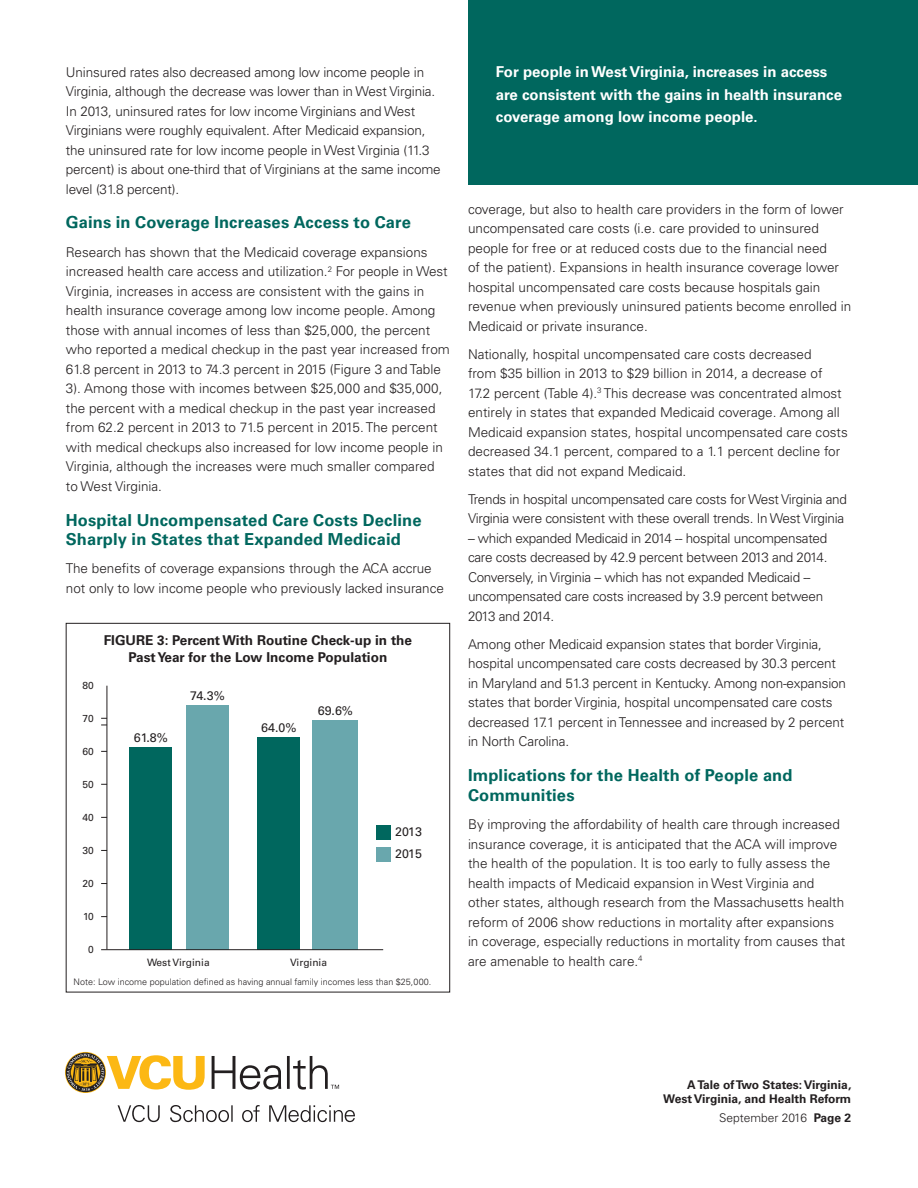
<style>
.page{position:relative;width:918px;height:1188px;background:#fff}
.page>*{position:absolute;margin:0;border:0;box-sizing:border-box;transform-origin:0 0}
.t1{font:700 16.5px/19.5px "Univers";letter-spacing:.01em;color:#00675e}
.t2{font:700 15px/22.5px "Univers";color:#fff}
.t3{font:300 13.5px/19.5px "Univers";color:#231f20}
.t4{font:300 13.5px/19.5px "Univers";letter-spacing:-.02em;color:#231f20}
.t5{font:700 13.5px/16.4px "Univers";color:#231f20;text-align:center}
.t6{font:12.45px "Univers";letter-spacing:-.005em;color:#231f20}
.t7{font:700 12px/14.4px "Univers";color:#231f20;text-align:right}
.t8{font:300 12px "Univers";color:#231f20}
.t9{font:10.2px "Univers";color:#231f20}
.t10{font:300 9px "Univers";color:#231f20}
.s1{font-weight:700}
</style>
<div class="page">
<svg style="left:65px;top:1052px;width:290px;height:70px"></svg>
<div style="left:468px;top:0;width:450px;height:185px;background:#00675e"></div>
<div style="left:66px;top:623px;width:384px;height:369px;border:1px solid #231f20"></div>
<div style="left:129px;top:748px;width:43px;height:202px;background:#00675e"></div>
<div style="left:186px;top:705px;width:43px;height:245px;background:#69a7ad"></div>
<div style="left:258px;top:737px;width:42px;height:213px;background:#00675e"></div>
<div style="left:313px;top:720px;width:45px;height:230px;background:#69a7ad"></div>
<hr style="left:101px;top:949px;width:282px;height:1px;background:#231f20">
<hr style="left:107px;top:686px;width:1px;height:263px;background:#231f20">
<div style="left:376px;top:826px;width:15px;height:14px;background:#00675e"></div>
<div style="left:376px;top:847px;width:15px;height:14px;background:#69a7ad"></div>
<p class="t3" style="left:66px;top:62px;width:376px">Uninsured rates also decreased among low income people in Virginia, although the decrease was lower than in West Virginia.<br>In 2013, uninsured rates for low income Virginians and West Virginians were roughly equivalent. After Medicaid expansion, the uninsured rate for low income people in West Virginia (11.3 percent) is about one-third that of Virginians at the same income level (31.8 percent).</p>
<h2 class="t1" style="left:66px;top:213px;width:347px">Gains in Coverage Increases Access to Care</h2>
<p class="t3" style="left:66px;top:242px;width:386px">Research has shown that the Medicaid coverage expansions increased health care access and utilization.<sup>2</sup> For people in West Virginia, increases in access are consistent with the gains in health insurance coverage among low income people. Among those with annual incomes of less than $25,000, the percent who reported a medical checkup in the past year increased from</p>
<p class="t3" style="left:66px;top:359px;width:378px">61.8 percent in 2013 to 74.3 percent in 2015 (Figure 3 and Table 3). Among those with incomes between $25,000 and $35,000, the percent with a medical checkup in the past year increased from 62.2 percent in 2013 to 71.5 percent in 2015. The percent with medical checkups also increased for low income people in Virginia, although the increases were much smaller compared to West Virginia.</p>
<h2 class="t1" style="left:66px;top:510px;width:357px">Hospital Uncompensated Care Costs Decline<br>Sharply in States that Expanded Medicaid</h2>
<p class="t3" style="left:66px;top:559px;width:380px">The benefts of coverage expansions through the ACA accrue not only to low income people who previously lacked insurance</p>
<h3 class="t5" style="left:104px;top:632px;width:310px">FIGURE 3: Percent With Routine Check-up in the<br>Past Year for the Low Income Population</h3>
<p class="t9" style="left:82px;top:679px;width:13px">80</p>
<p class="t9" style="left:82px;top:712px;width:13px">70</p>
<p class="t9" style="left:82px;top:745px;width:13px">60</p>
<p class="t9" style="left:82px;top:778px;width:13px">50</p>
<p class="t9" style="left:82px;top:811px;width:13px">40</p>
<p class="t6" style="left:190px;top:688px;width:36px">74.3%</p>
<p class="t6" style="left:318px;top:703px;width:37px">69.6%</p>
<p class="t6" style="left:261px;top:720px;width:37px">64.0%</p>
<p class="t6" style="left:134px;top:730px;width:36px">61.8%</p>
<p class="t6" style="left:395px;top:825px;width:28px">2013</p>
<p class="t9" style="left:82px;top:844px;width:13px">30</p>
<p class="t6" style="left:395px;top:846px;width:28px">2015</p>
<p class="t9" style="left:82px;top:877px;width:13px">20</p>
<p class="t9" style="left:83px;top:910px;width:12px">10</p>
<p class="t9" style="left:88px;top:943px;width:7px">0</p>
<p class="t10" style="left:74px;top:976px;width:359px">Note: Low income population defned as having annual family incomes less than $25,000.</p>
<p class="t9" style="left:147px;top:956px;width:64px">West Virginia</p>
<p class="t9" style="left:290px;top:956px;width:39px">Virginia</p>
<p class="t2" style="left:496px;top:61px;width:348px">For people in West Virginia, increases in access are consistent with the gains in health insurance coverage among low income people.</p>
<p class="t3" style="left:468px;top:199px;width:385px">coverage, but also to health care providers in the form of lower uncompensated care costs (i.e. care provided to uninsured people for free or at reduced costs due to the fnancial need<br>of the patient). Expansions in health insurance coverage lower hospital uncompensated care costs because hospitals gain revenue when previously uninsured patients become enrolled in Medicaid or private insurance.</p>
<p class="t3" style="left:468px;top:344px;width:356px">Nationally, hospital uncompensated care costs decreased from $35 billion in 2013 to $29 billion in 2014, a decrease of</p>
<p class="t3" style="left:468px;top:383px;width:381px">17.2 percent (Table 4).<sup>3</sup> This decrease was concentrated almost entirely in states that expanded Medicaid coverage. Among all Medicaid expansion states, hospital uncompensated care costs decreased 34.1 percent, compared to a 1.1 percent decline for states that did not expand Medicaid.</p>
<p class="t4" style="left:468px;top:489px;width:380px">Trends in hospital uncompensated care costs for West Virginia and<br>Virginia were consistent with these overall trends. In West Virginia</p>
<p class="t4" style="left:468px;top:528px;width:361px">– which expanded Medicaid in 2014 -- hospital uncompensated care costs decreased by 42.9 percent between 2013 and 2014.<br>Conversely, in Virginia – which has not expanded Medicaid -- uncompensated care costs increased by 3.9 percent between 2013 and 2014.</p>
<p class="t3" style="left:468px;top:634px;width:380px">Among other Medicaid expansion states that border Virginia, hospital uncompensated care costs decreased by 30.3 percent in Maryland and 51.3 percent in Kentucky. Among non-expansion states that border Virginia, hospital uncompensated care costs decreased 17.1 percent in Tennessee and increased by 2 percent in North Carolina.</p>
<h2 class="t1" style="left:468px;top:766px;width:326px">Implications for the Health of People and<br>Communities</h2>
<p class="t3" style="left:468px;top:815px;width:379px">By improving the affordability of health care through increased insurance coverage, it is anticipated that the ACA will improve the health of the population. It is too early to fully assess the health impacts of Medicaid expansion in West Virginia and other states, although research from the Massachusetts health reform of 2006 show reductions in mortality after expansions in coverage, especially reductions in mortality from causes that are amenable to health care.<sup>4</sup></p>
<p class="t7" style="left:663px;top:1078px;width:190px">A Tale of Two States:Virginia,<br>West Virginia, and Health Reform</p>
<p class="t8" style="left:719px;top:1111px;width:133px">September 2016 <span class="s1">Page 2</span></p>
</div>
